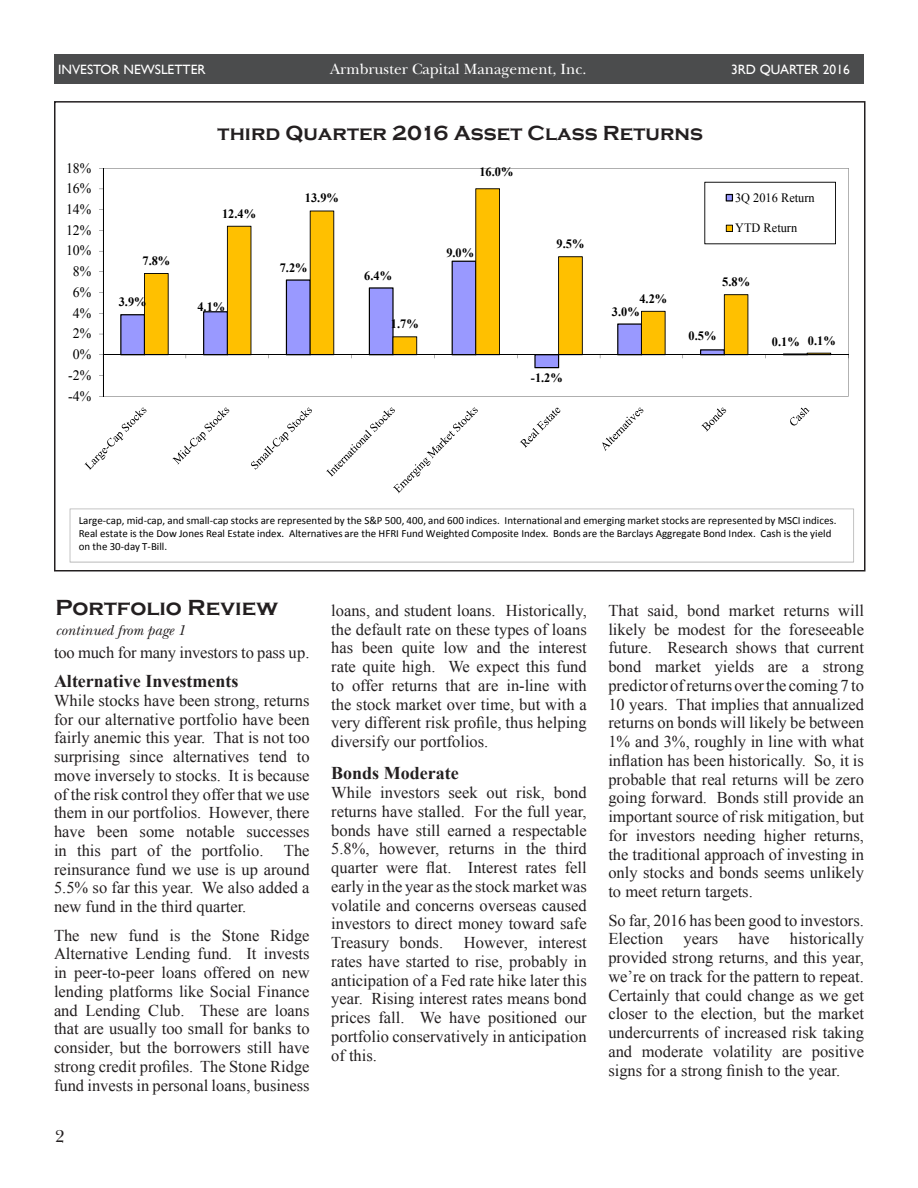
<style>
.page{position:relative;width:918px;height:1188px;background:#fff}
.page>*{position:absolute;margin:0;border:0;box-sizing:border-box;transform-origin:0 0}
.t1{font:700 22.5px "Copperplate Gothic";color:#231f20}
.t2{font:700 21px "Copperplate Gothic";color:#231f20}
.t3{font:700 18px "Times New Roman";color:#231f20}
.t4{font:18px "New Baskerville Std";color:#231f20}
.t5{font:700 17.1px "Times New Roman";color:#000}
.t6{font:16.5px/18.8px "Times New Roman";color:#231f20;text-align:justify}
.t7{font:15.45px "New Baskerville Std";color:#fff}
.t8{font:italic 15px "New Baskerville Std";color:#231f20}
.t9{font:14.25px "Times New Roman";color:#000}
.t10{font:13.5px "Gill Sans";color:#fff}
.t11{font:700 12.75px "Times New Roman";color:#000}
.t12{font:12.75px "Times New Roman";color:#000}
.t13{font:700 12.15px "Times New Roman";color:#000}
.t14{font:11.55px/14px "Calibri";color:#000}
.t15{font:10.95px/13.2px "Calibri";color:#000}
.s1{font-weight:400;font-size:13.65px}
</style>
<div class="page">
<div style="left:54px;top:54px;width:810px;height:29px;background:#4b4c4d"></div>
<div style="left:54px;top:101px;width:812px;height:471px;border:2px solid #231f20"></div>
<svg style="left:84px;top:168px;width:765px;height:326px"></svg>
<svg style="left:70px;top:508px;width:784px;height:55px"></svg>
<p class="t10" style="left:58px;top:62px;width:149px">INVESTOR NEWSLETTER</p>
<p class="t7" style="left:330px;top:60px;width:258px">Armbruster Capital Management, Inc.</p>
<p class="t10" style="left:731px;top:62px;width:120px">3RD QUARTER 2016</p>
<p class="t9" style="left:66px;top:158px;width:27px">18%</p>
<p class="t9" style="left:66px;top:179px;width:27px">16%</p>
<p class="t9" style="left:66px;top:200px;width:27px">14%</p>
<p class="t9" style="left:66px;top:220px;width:27px">12%</p>
<p class="t2" style="left:218px;top:122px;width:487px">third Quarter 2016 Asset Class Returns</p>
<p class="t5" style="left:273px;top:121px;width:286px">Third Quarter 2016 Asset Class Returns</p>
<p class="t11" style="left:222px;top:205px;width:35px">12.4%</p>
<p class="t11" style="left:305px;top:189px;width:35px">13.9%</p>
<p class="t11" style="left:479px;top:163px;width:35px">16.0%</p>
<p class="t12" style="left:735px;top:189px;width:81px">3Q 2016 Return</p>
<p class="t12" style="left:735px;top:220px;width:64px">YTD Return</p>
<p class="t9" style="left:66px;top:241px;width:27px">10%</p>
<p class="t9" style="left:73px;top:262px;width:20px">8%</p>
<p class="t11" style="left:143px;top:252px;width:29px">7.8%</p>
<p class="t9" style="left:73px;top:283px;width:20px">6%</p>
<p class="t11" style="left:95px;top:293px;width:53px"><span class="s1">6%</span> 3.9%</p>
<p class="t11" style="left:197px;top:297px;width:29px">4.1%</p>
<p class="t9" style="left:73px;top:303px;width:20px">4%</p>
<p class="t9" style="left:73px;top:324px;width:20px">2%</p>
<p class="t9" style="left:73px;top:345px;width:20px">0%</p>
<p class="t11" style="left:280px;top:258px;width:29px">7.2%</p>
<p class="t11" style="left:364px;top:267px;width:29px">6.4%</p>
<p class="t11" style="left:391px;top:315px;width:29px">1.7%</p>
<p class="t11" style="left:446px;top:244px;width:29px">9.0%</p>
<p class="t11" style="left:557px;top:235px;width:29px">9.5%</p>
<p class="t11" style="left:639px;top:290px;width:29px">4.2%</p>
<p class="t11" style="left:612px;top:303px;width:29px">3.0%</p>
<p class="t11" style="left:722px;top:273px;width:29px">5.8%</p>
<p class="t11" style="left:689px;top:327px;width:29px">0.5%</p>
<p class="t13" style="left:700px;top:335px;width:29px">0.5%</p>
<p class="t11" style="left:808px;top:332px;width:29px">0.1%</p>
<p class="t11" style="left:772px;top:332px;width:29px">0.1%</p>
<p class="t13" style="left:782px;top:341px;width:29px">0.1%</p>
<p class="t13" style="left:817px;top:340px;width:29px">0.1%</p>
<p class="t9" style="left:68px;top:366px;width:25px">-2%</p>
<p class="t11" style="left:531px;top:369px;width:33px">-1.2%</p>
<p class="t9" style="left:68px;top:386px;width:25px">-4%</p>
<p class="t15" style="left:79px;top:513px;width:759px">Large‐cap, mid‐cap, and small‐cap stocks are represented by the S&amp;P 500, 400, and 600 indices. International and emerging market stocks are represented by MSCI indices.<br>Real estate is the Dow Jones Real Estate index. Alternatives are the HFRI Fund Weighted Composite Index. Bonds are the Barclays Aggregate Bond Index. Cash is the yield on the 30‐day T‐Bill.</p>
<p class="t14" style="left:56px;top:514px;width:773px">Large‐cap, mid‐cap, and small‐cap stocks are represented by the S&amp;P 500, 400, and 600 indices. International and emerging market stocks are represented by MSCI indices.<br>Real estate is the Dow Jones Real Estate index. Alternatives are the HFRI Fund Weighted Composite Index. Bonds are the Barclays Aggregate Bond Index. Cash is the yield on the 30‐day T‐Bill.</p>
<p class="t1" style="left:56px;top:595px;width:224px">Portfolio Review</p>
<p class="t8" style="left:56px;top:621px;width:131px">continued from page 1</p>
<p class="t6" style="left:54px;top:643px;width:257px">too much for many investors to pass up.</p>
<p class="t3" style="left:54px;top:669px;width:186px">Alternative Investments</p>
<p class="t6" style="left:54px;top:691px;width:257px">While stocks have been strong, returns for our alternative portfolio have been fairly anemic this year. That is not too surprising since alternatives tend to move inversely to stocks. It is because of the risk control they offer that we use them in our portfolios. However, there have been some notable successes in this part of the portfolio. The reinsurance fund we use is up around 5.5% so far this year. We also added a new fund in the third quarter.</p>
<p class="t6" style="left:54px;top:925px;width:257px">The new fund is the Stone Ridge Alternative Lending fund. It invests in peer-to-peer loans offered on new lending platforms like Social Finance and Lending Club. These are loans that are usually too small for banks to consider, but the borrowers still have strong credit profiles. The Stone Ridge fund invests in personal loans, business</p>
<p class="t4" style="left:55px;top:1125px;width:11px">2</p>
<p class="t6" style="left:331px;top:601px;width:257px">loans, and student loans. Historically, the default rate on these types of loans has been quite low and the interest rate quite high. We expect this fund to offer returns that are in-line with the stock market over time, but with a very different risk profile, thus helping diversify our portfolios.</p>
<p class="t3" style="left:331px;top:761px;width:129px">Bonds Moderate</p>
<p class="t6" style="left:331px;top:783px;width:257px">While investors seek out risk, bond returns have stalled. For the full year, bonds have still earned a respectable 5.8%, however, returns in the third quarter were flat. Interest rates fell early in the year as the stock market was volatile and concerns overseas caused investors to direct money toward safe Treasury bonds.</p>
<p class="t6" style="left:331px;top:933px;width:257px;text-indent:133px">However, interest rates have started to rise, probably in anticipation of a Fed rate hike later this year. Rising interest rates means bond prices fall. We have positioned our portfolio conservatively in anticipation of this.</p>
<p class="t6" style="left:608px;top:601px;width:257px">That said, bond market returns will likely be modest for the foreseeable future. Research shows that current bond market yields are a strong predictor of returns over the coming 7 to 10 years. That implies that annualized returns on bonds will likely be between 1% and 3%, roughly in line with what inflation has been historically. So, it is probable that real returns will be zero going forward. Bonds still provide an important source of risk mitigation, but for investors needing higher returns, the traditional approach of investing in only stocks and bonds seems unlikely to meet return targets.</p>
<p class="t6" style="left:608px;top:910px;width:257px">So far, 2016 has been good to investors.<br>Election years have historically provided strong returns, and this year, we’re on track for the pattern to repeat.<br>Certainly that could change as we get closer to the election, but the market undercurrents of increased risk taking and moderate volatility are positive signs for a strong finish to the year.</p>
</div>
